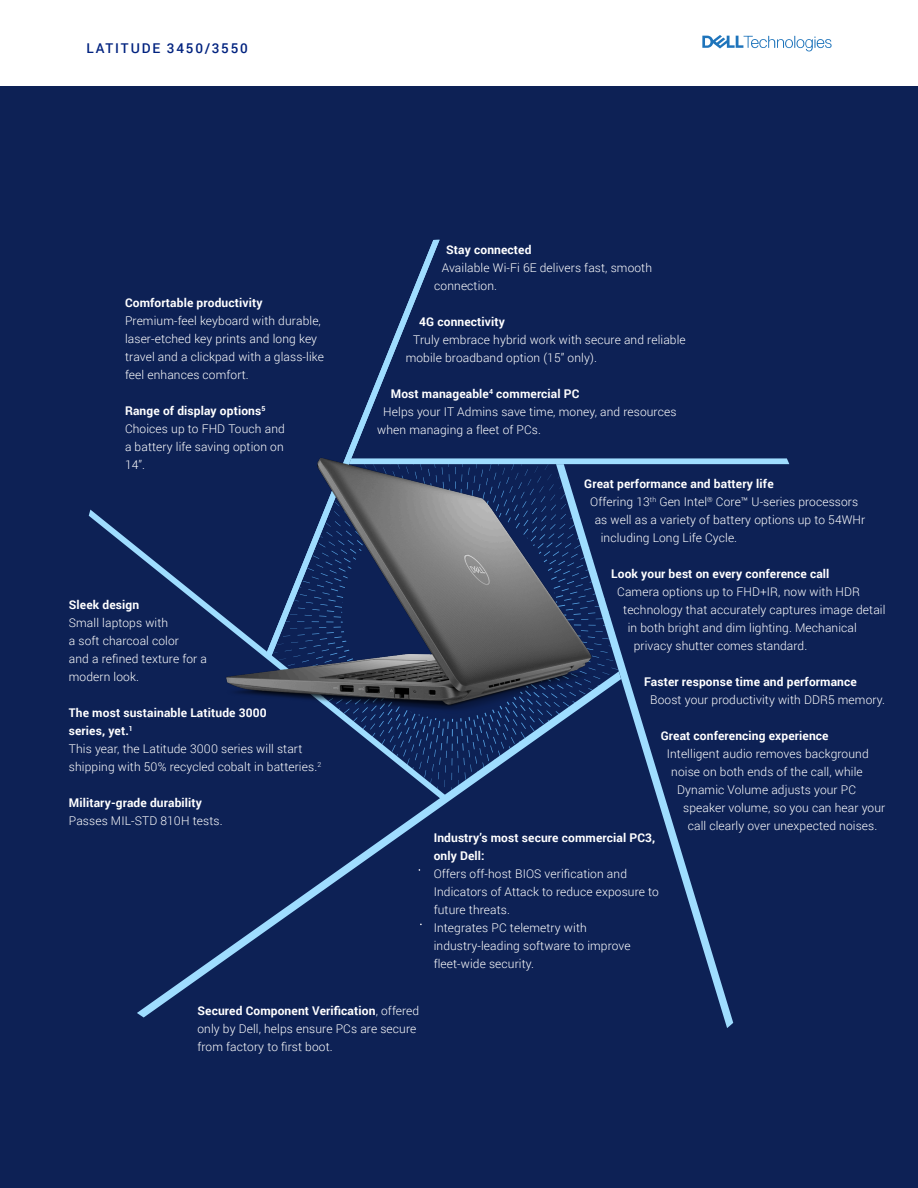
<style>
.page{position:relative;width:918px;height:1188px;background:#fff}
.page>*{position:absolute;margin:0;border:0;box-sizing:border-box;transform-origin:0 0}
.t1{font:500 13.5px "Roboto";letter-spacing:.135em;color:#00227f}
.t2{font:300 12px/18px "Roboto";letter-spacing:.01em;color:#fff}
.t3{font:700 12px/18px "Roboto";letter-spacing:.01em;color:#fff}
.s1{font-weight:700}
</style>
<div class="page">
<div style="left:0;top:86px;width:918px;height:1102px;background:#0d2155"></div>
<svg style="left:702px;top:35px;width:130px;height:16px"></svg>
<svg style="left:137px;top:796px;width:319px;height:221px"></svg>
<svg style="left:656px;top:796px;width:77px;height:232px"></svg>
<svg style="left:446px;top:458px;width:343px;height:338px"></svg>
<svg style="left:350px;top:240px;width:90px;height:205px"></svg>
<svg style="left:89px;top:510px;width:357px;height:289px"></svg>
<img style="left:204px;top:445px;width:427px;height:320px">
<p class="t1" style="left:86px;top:39px;width:163px">LATITUDE 3450/3550</p>
<p class="t3" style="left:125px;top:293px;width:139px">Comfortable productivity</p>
<p class="t2" style="left:125px;top:311px;width:200px">Premium-feel keyboard with durable, laser-etched key prints and long key travel and a clickpad with a glass-like feel enhances comfort.</p>
<p class="t3" style="left:125px;top:401px;width:142px">Range of display options<sup>5</sup></p>
<p class="t2" style="left:125px;top:419px;width:161px;text-align:justify">Choices up to FHD Touch and a battery life saving option on 14”.</p>
<p class="t3" style="left:69px;top:595px;width:72px">Sleek design</p>
<p class="t2" style="left:69px;top:613px;width:140px">Small laptops with<br>a soft charcoal color<br>and a refined texture for a modern look.</p>
<p class="t3" style="left:69px;top:703px;width:199px">The most sustainable Latitude 3000 series, yet.<sup>1</sup></p>
<p class="t2" style="left:69px;top:739px;width:254px">This year, the Latitude 3000 series will start shipping with 50% recycled cobalt in batteries.<sup>2</sup></p>
<p class="t3" style="left:69px;top:793px;width:135px">Military-grade durability</p>
<p class="t2" style="left:69px;top:811px;width:155px">Passes MIL-STD 810H tests.</p>
<p class="t3" style="left:446px;top:240px;width:87px">Stay connected</p>
<p class="t2" style="left:434px;top:258px;width:219px;text-indent:8px">Available Wi-Fi 6E delivers fast, smooth connection.</p>
<p class="t3" style="left:419px;top:312px;width:87px">4G connectivity</p>
<p class="t2" style="left:406px;top:330px;width:281px;text-indent:8px">Truly embrace hybrid work with secure and reliable mobile broadband option (15” only).</p>
<p class="t3" style="left:391px;top:384px;width:190px">Most manageable<sup>4</sup> commercial PC</p>
<p class="t2" style="left:377px;top:402px;width:301px;text-indent:6px">Helps your IT Admins save time, money, and resources when managing a fleet of PCs.</p>
<p class="t3" style="left:584px;top:474px;width:191px">Great performance and battery life</p>
<p class="t2" style="left:590px;top:492px;width:270px">Offering 13<sup>th</sup> Gen Intel<sup>®</sup> Core™ U-series processors</p>
<p class="t2" style="left:595px;top:510px;width:272px">as well as a variety of battery options up to 54WHr</p>
<p class="t2" style="left:601px;top:528px;width:138px">including Long Life Cycle.</p>
<p class="t3" style="left:611px;top:564px;width:220px">Look your best on every conference call</p>
<p class="t2" style="left:617px;top:582px;width:244px">Camera options up to FHD+IR, now with HDR</p>
<p class="t2" style="left:623px;top:600px;width:264px">technology that accurately captures image detail</p>
<p class="t2" style="left:628px;top:618px;width:231px">in both bright and dim lighting. Mechanical</p>
<p class="t2" style="left:634px;top:636px;width:175px">privacy shutter comes standard.</p>
<p class="t3" style="left:644px;top:672px;width:214px">Faster response time and performance</p>
<p class="t2" style="left:650px;top:690px;width:236px">Boost your productivity with DDR5 memory.</p>
<p class="t3" style="left:661px;top:726px;width:169px">Great conferencing experience</p>
<p class="t2" style="left:667px;top:744px;width:203px">Intelligent audio removes background</p>
<p class="t2" style="left:671px;top:762px;width:193px">noise on both ends of the call, while</p>
<p class="t2" style="left:677px;top:780px;width:180px">Dynamic Volume adjusts your PC</p>
<p class="t2" style="left:683px;top:798px;width:204px">speaker volume, so you can hear your</p>
<p class="t2" style="left:688px;top:816px;width:191px">call clearly over unexpected noises.</p>
<p class="t3" style="left:434px;top:828px;width:223px">Industry’s most secure commercial PC3, only Dell:</p>
<p class="t2" style="left:434px;top:864px;width:227px">Offers off-host BIOS verification and<br>Indicators of Attack to reduce exposure to future threats.<br>Integrates PC telemetry with industry-leading software to improve fleet-wide security.</p>
<p class="t2" style="left:198px;top:1002px;width:223px"><span class="s1">Secured Component Verification</span>, offered only by Dell, helps ensure PCs are secure from factory to first boot.</p>
</div>
